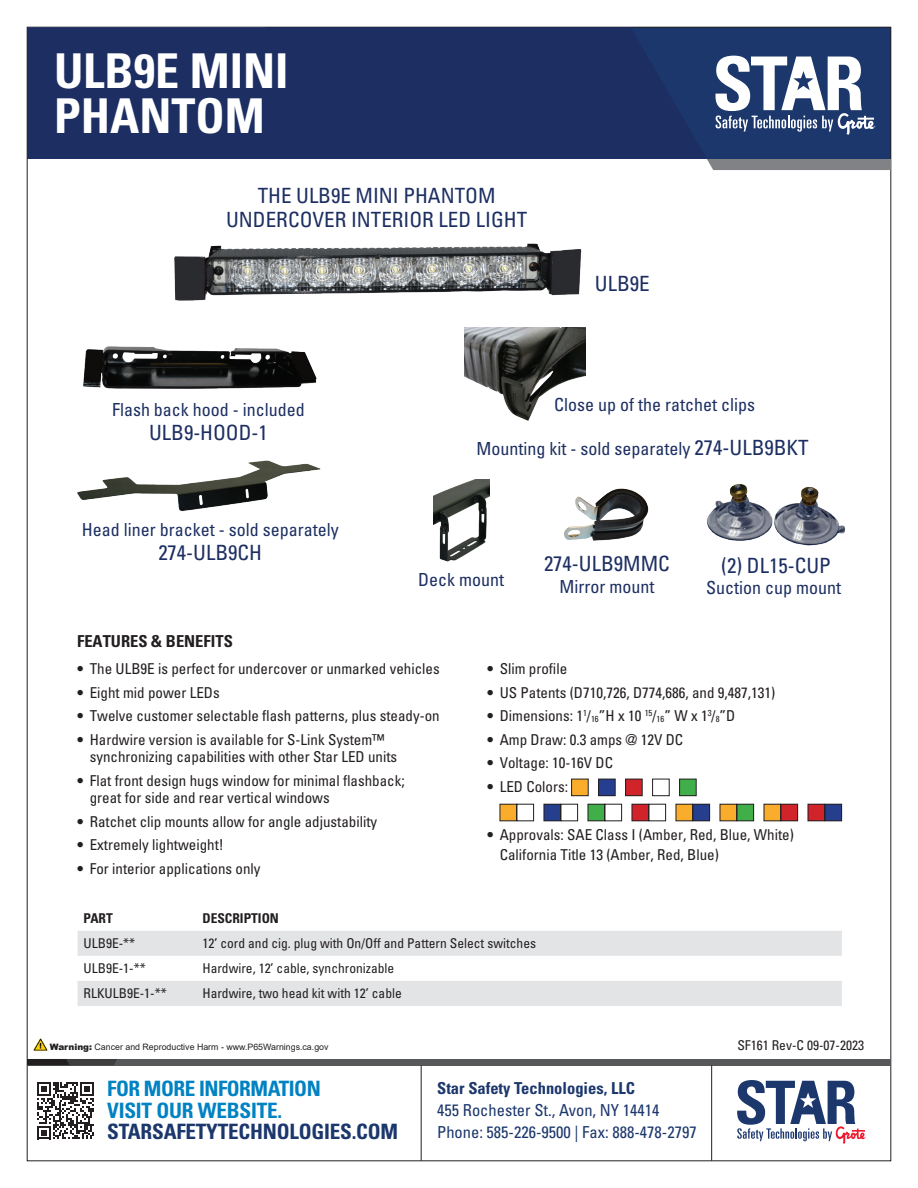
<style>
.page{position:relative;width:918px;height:1188px;background:#fff}
.page>*{position:absolute;margin:0;border:0;box-sizing:border-box;transform-origin:0 0}
.t1{font:700 condensed 48px/45px "Univers LT Std";color:#fff}
.t2{font:700 condensed 21.15px/21.1px "Univers LT Std";letter-spacing:-.025em;color:#0082c3}
.t3{font:700 condensed 21.15px "Univers LT Std";letter-spacing:-.01em;color:#1b376c}
.t4{font:condensed 21px/24px "Univers LT Std";color:#1d2f62;text-align:center}
.t5{font:condensed 18px "Univers LT Std";color:#1d2f62}
.t6{font:condensed 16.5px/22.2px "Univers LT Std";color:#1b376c}
.t7{font:700 condensed 16.5px "Univers LT Std";color:#1b376c}
.t8{font:700 condensed 16.5px "Univers LT Std";color:#231f20}
.t9{font:condensed 15px/17.2px "Univers LT Std";color:#231f20}
.t10{font:condensed 13.5px "Univers LT Std";color:#231f20}
.t11{font:700 condensed 13.5px "Univers LT Std";color:#231f20}
.t12{font:8.85px "Arial";color:#231f20}
.s1{font-size:21px}
.s2{font-weight:700}
.s3{font-size:8.7px}
.s4{font-family:"Arial MT Black"}
</style>
<div class="page">
<div style="left:266px;top:27px;width:625px;height:132px;background:#1b376c"></div>
<div style="left:707px;top:159px;width:184px;height:11px;background:#808285"></div>
<div style="left:27px;top:27px;width:680px;height:132px;background:#1d2f62"></div>
<div style="left:27px;top:1059px;width:864px;height:6px;background:#57585a"></div>
<svg style="left:27px;top:1059px;width:90px;height:6px"></svg>
<svg style="left:37px;top:1082px;width:57px;height:57px"></svg>
<svg style="left:737px;top:1080px;width:129px;height:64px"></svg>
<svg style="left:715px;top:56px;width:160px;height:79px"></svg>
<hr style="left:711px;top:1065px;width:1px;height:96px;background:#231f20">
<hr style="left:421px;top:1065px;width:1px;height:96px;background:#231f20">
<div style="left:572px;top:779px;width:16px;height:17px;background:#faac2c"></div>
<div style="left:571px;top:779px;width:17px;height:17px;border:1px solid #231f20"></div>
<div style="left:599px;top:779px;width:16px;height:17px;background:#253f8e"></div>
<div style="left:598px;top:779px;width:17px;height:17px;border:1px solid #231f20"></div>
<div style="left:626px;top:779px;width:16px;height:17px;background:#d1232a"></div>
<div style="left:625px;top:779px;width:17px;height:17px;border:1px solid #231f20"></div>
<div style="left:652px;top:779px;width:17px;height:17px;border:1px solid #231f20"></div>
<div style="left:680px;top:779px;width:16px;height:17px;background:#40ae49"></div>
<div style="left:679px;top:779px;width:17px;height:17px;border:1px solid #231f20"></div>
<div style="left:500px;top:804px;width:17px;height:17px;background:#faac2c"></div>
<div style="left:500px;top:804px;width:17px;height:17px;border:1px solid #231f20"></div>
<div style="left:517px;top:804px;width:17px;height:17px;border:1px solid #231f20"></div>
<div style="left:544px;top:804px;width:17px;height:17px;background:#253f8e"></div>
<div style="left:544px;top:804px;width:17px;height:17px;border:1px solid #231f20"></div>
<div style="left:561px;top:804px;width:17px;height:17px;border:1px solid #231f20"></div>
<div style="left:588px;top:804px;width:17px;height:17px;background:#40ae49"></div>
<div style="left:588px;top:804px;width:17px;height:17px;border:1px solid #231f20"></div>
<div style="left:605px;top:804px;width:17px;height:17px;border:1px solid #231f20"></div>
<div style="left:632px;top:804px;width:17px;height:17px;background:#d1232a"></div>
<div style="left:632px;top:804px;width:17px;height:17px;border:1px solid #231f20"></div>
<div style="left:649px;top:804px;width:17px;height:17px;border:1px solid #231f20"></div>
<div style="left:676px;top:804px;width:17px;height:17px;background:#faac2c"></div>
<div style="left:676px;top:804px;width:17px;height:17px;border:1px solid #231f20"></div>
<div style="left:693px;top:804px;width:17px;height:17px;background:#253f8e"></div>
<div style="left:693px;top:804px;width:17px;height:17px;border:1px solid #231f20"></div>
<div style="left:720px;top:804px;width:17px;height:17px;background:#faac2c"></div>
<div style="left:720px;top:804px;width:17px;height:17px;border:1px solid #231f20"></div>
<div style="left:737px;top:804px;width:17px;height:17px;background:#40ae49"></div>
<div style="left:737px;top:804px;width:17px;height:17px;border:1px solid #231f20"></div>
<div style="left:764px;top:804px;width:17px;height:17px;background:#faac2c"></div>
<div style="left:764px;top:804px;width:17px;height:17px;border:1px solid #231f20"></div>
<div style="left:781px;top:804px;width:17px;height:17px;background:#d1232a"></div>
<div style="left:781px;top:804px;width:17px;height:17px;border:1px solid #231f20"></div>
<div style="left:808px;top:804px;width:17px;height:17px;background:#d1232a"></div>
<div style="left:808px;top:804px;width:17px;height:17px;border:1px solid #231f20"></div>
<div style="left:825px;top:804px;width:17px;height:17px;background:#253f8e"></div>
<div style="left:825px;top:804px;width:17px;height:17px;border:1px solid #231f20"></div>
<svg style="left:78px;top:931px;width:764px;height:75px;fill:#e3e4e6"></svg>
<img style="left:33px;top:1038px;width:15px;height:13px">
<img style="left:174px;top:244px;width:408px;height:57px">
<img style="left:83px;top:346px;width:234px;height:43px">
<img style="left:77px;top:460px;width:244px;height:52px">
<img style="left:464px;top:328px;width:121px;height:93px">
<img style="left:433px;top:480px;width:56px;height:82px">
<img style="left:707px;top:484px;width:138px;height:62px">
<img style="left:564px;top:488px;width:85px;height:53px">
<h1 class="t1" style="left:54px;top:48px;width:236px">ULB9E MINI<br>PHANTOM</h1>
<h3 class="t4" style="left:226px;top:183px;width:303px">THE ULB9E MINI PHANTOM<br>UNDERCOVER INTERIOR LED LIGHT</h3>
<h3 class="t4" style="left:595px;top:271px;width:56px">ULB9E</h3>
<p class="t5" style="left:112px;top:398px;width:194px">Flash back hood - included</p>
<h3 class="t4" style="left:149px;top:420px;width:120px">ULB9-HOOD-1</h3>
<p class="t5" style="left:82px;top:518px;width:258px">Head liner bracket - sold separately</p>
<h3 class="t4" style="left:158px;top:540px;width:105px">274-ULB9CH</h3>
<p class="t5" style="left:554px;top:394px;width:202px">Close up of the ratchet clips</p>
<p class="t5" style="left:477px;top:437px;width:334px">Mounting kit - sold separately <span class="s1">274-ULB9BKT</span></p>
<p class="t5" style="left:418px;top:568px;width:87px">Deck mount</p>
<h3 class="t4" style="left:544px;top:551px;width:127px">274-ULB9MMC</h3>
<p class="t5" style="left:559px;top:575px;width:96px">Mirror mount</p>
<h3 class="t4" style="left:721px;top:553px;width:111px">(2) DL15-CUP</h3>
<p class="t5" style="left:706px;top:576px;width:137px">Suction cup mount</p>
<p class="t8" style="left:77px;top:631px;width:157px">FEATURES &amp; BENEFITS</p>
<p class="t9" style="left:77px;top:660px;width:364px"><span class="s2">•</span> The ULB9E is perfect for undercover or unmarked vehicles</p>
<p class="t9" style="left:77px;top:683px;width:144px"><span class="s2">•</span> Eight mid power LEDs</p>
<p class="t9" style="left:77px;top:707px;width:364px"><span class="s2">•</span> Twelve customer selectable flash patterns, plus steady-on</p>
<p class="t9" style="left:90px;top:731px;width:309px;text-indent:-13px"><span class="s2">•</span> Hardwire version is available for S-Link System™ synchronizing capabilities with other Star LED units</p>
<p class="t9" style="left:90px;top:772px;width:316px;text-indent:-13px"><span class="s2">•</span> Flat front design hugs window for minimal flashback; great for side and rear vertical windows</p>
<p class="t9" style="left:77px;top:812px;width:302px"><span class="s2">•</span> Ratchet clip mounts allow for angle adjustability</p>
<p class="t9" style="left:77px;top:836px;width:148px"><span class="s2">•</span> Extremely lightweight!</p>
<p class="t9" style="left:77px;top:860px;width:185px"><span class="s2">•</span> For interior applications only</p>
<p class="t9" style="left:487px;top:660px;width:82px"><span class="s2">•</span> Slim profile</p>
<p class="t9" style="left:487px;top:683px;width:290px"><span class="s2">•</span> US Patents (D710,726, D774,686, and 9,487,131)</p>
<p class="t9" style="left:487px;top:707px;width:250px"><span class="s2">•</span> Dimensions: 1<sup>1</sup>/<span class="s3">16</span>”H x 10 <sup>15</sup>/<span class="s3">16</span>” W x 1<sup>3</sup>/<span class="s3">8</span>”D</p>
<p class="t9" style="left:487px;top:731px;width:198px"><span class="s2">•</span> Amp Draw: 0.3 amps @ 12V DC</p>
<p class="t9" style="left:487px;top:754px;width:128px"><span class="s2">•</span> Voltage: 10-16V DC</p>
<p class="t9" style="left:487px;top:778px;width:83px"><span class="s2">•</span> LED Colors:</p>
<p class="t9" style="left:500px;top:824px;width:296px;line-height:20.4px;text-indent:-13px"><span class="s2">•</span> Approvals: SAE Class I (Amber, Red, Blue, White)<br>California Title 13 (Amber, Red, Blue)</p>
<p class="t11" style="left:84px;top:910px;width:31px">PART</p>
<p class="t11" style="left:202px;top:910px;width:78px">DESCRIPTION</p>
<p class="t10" style="left:84px;top:935px;width:53px">ULB9E-**</p>
<p class="t10" style="left:202px;top:935px;width:335px">12’ cord and cig. plug with On/Off and Pattern Select switches</p>
<p class="t10" style="left:84px;top:960px;width:64px">ULB9E-1-**</p>
<p class="t10" style="left:202px;top:960px;width:193px">Hardwire, 12’ cable, synchronizable</p>
<p class="t10" style="left:84px;top:985px;width:85px">RLKULB9E-1-**</p>
<p class="t10" style="left:202px;top:985px;width:201px">Hardwire, two head kit with 12’ cable</p>
<p class="t12" style="left:50px;top:1041px;width:280px"><span class="s4">Warning:</span> Cancer and Reproductive Harm - www.P65Warnings.ca.gov</p>
<p class="t10" style="left:737px;top:1037px;width:128px">SF161 Rev-C 09-07-2023</p>
<h2 class="t2" style="left:107px;top:1078px;width:215px">FOR MORE INFORMATION<br>VISIT OUR WEBSITE.</h2>
<h2 class="t3" style="left:107px;top:1118px;width:292px">STARSAFETYTECHNOLOGIES.COM</h2>
<p class="t7" style="left:437px;top:1078px;width:199px">Star Safety Technologies, LLC</p>
<p class="t6" style="left:437px;top:1099px;width:261px">455 Rochester St., Avon, NY 14414<br>Phone: 585-226-9500 | Fax: 888-478-2797</p>
</div>
